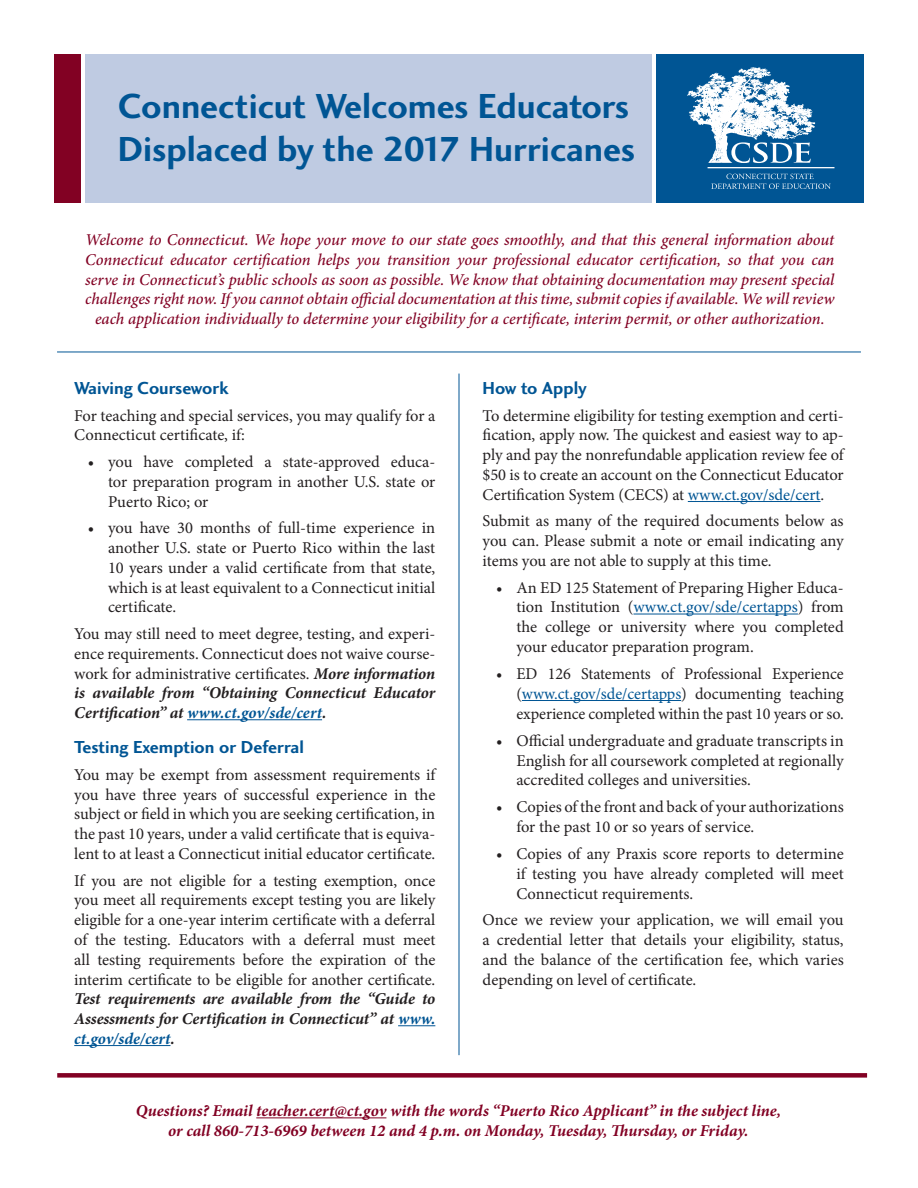
<style>
.page{position:relative;width:918px;height:1188px;background:#fff}
.page>*{position:absolute;margin:0;border:0;box-sizing:border-box;transform-origin:0 0}
.t1{font:36px/43.2px "Charlotte Sans Bold Plain";color:#005594}
.t2{font:18px "Charlotte Sans Bold Plain";color:#005594}
.body{font:16.5px/19.8px "Minion Pro";letter-spacing:-.005em;color:#231f20;text-align:justify}
.t3{font:italic 500 16.5px/19.8px "Minion Pro";letter-spacing:-.01em;color:#820123;text-align:center}
.t4{font:italic 700 16.5px/19.8px "Minion Pro";letter-spacing:-.005em;color:#820123;text-align:center}
.s1{font-weight:700;font-style:italic}
.s2{font-weight:700;font-style:italic;color:#005594}
.s3{color:#005594}
</style>
<div class="page">
<div style="left:657px;top:54px;width:207px;height:149px;background:#005594"></div>
<div style="left:85px;top:54px;width:567px;height:149px;background:#bfcbe2"></div>
<svg style="left:711px;top:174px;width:120px;height:15px"></svg>
<svg style="left:687px;top:67px;width:128px;height:96px"></svg>
<hr style="left:708px;top:167px;width:126px;height:1px;background:#fff">
<div style="left:54px;top:54px;width:27px;height:149px;background:#820123"></div>
<div style="left:57px;top:1073px;width:810px;height:5px;background:#820123"></div>
<hr style="left:187px;top:719px;width:135px;height:1px;background:#005594">
<hr style="left:398px;top:1025px;width:37px;height:1px;background:#005594">
<hr style="left:74px;top:1045px;width:96px;height:1px;background:#005594">
<hr style="left:688px;top:501px;width:133px;height:1px;background:#005594">
<hr style="left:633px;top:614px;width:165px;height:1px;background:#005594">
<hr style="left:522px;top:700px;width:159px;height:1px;background:#005594">
<hr style="left:57px;top:352px;width:804px;height:1px;background:#005594">
<hr style="left:256px;top:1117px;width:130px;height:1px;background:#820123">
<hr style="left:459px;top:374px;width:1px;height:681px;background:#005594">
<p class="t1" style="left:118px;top:84px;width:519px">Connecticut Welcomes Educators<br>Displaced by the 2017 Hurricanes</p>
<p class="t3" style="left:85px;top:230px;width:751px">Welcome to Connecticut. We hope your move to our state goes smoothly, and that this general information about Connecticut educator certification helps you transition your professional educator certification, so that you can serve in Connecticut’s public schools as soon as possible. We know that obtaining documentation may present special challenges right now. If you cannot obtain official documentation at this time, submit copies if available. We will review each application individually to determine your eligibility for a certificate, interim permit, or other authorization.</p>
<h1 class="t2" style="left:74px;top:377px;width:156px">Waiving Coursework</h1>
<p class="body" style="left:74px;top:406px;width:363px">For teaching and special services, you may qualify for a<br>Connecticut certificate, if:</p>
<p class="body" style="left:108px;top:452px;width:329px;text-indent:-20px">• you have completed a state-approved educa&shy;tor preparation program in another U.S. state or Puerto Rico; or</p>
<p class="body" style="left:108px;top:518px;width:329px;text-indent:-20px">• you have 30 months of full-time experience in another U.S. state or Puerto Rico within the last 10 years under a valid certificate from that state, which is at least equivalent to a Connecticut initial certificate.</p>
<p class="body" style="left:74px;top:624px;width:363px">You may still need to meet degree, testing, and experi&shy;ence requirements. Connecticut does not waive course&shy;work for administrative certificates. <span class="s1">More information is available from “Obtaining Connecticut Educator Certification” at</span> <span class="s2">www.ct.gov/sde/cert</span><span class="s1">.</span></p>
<h1 class="t2" style="left:74px;top:736px;width:231px">Testing Exemption or Deferral</h1>
<p class="body" style="left:74px;top:765px;width:363px">You may be exempt from assessment requirements if you have three years of successful experience in the subject or field in which you are seeking certification, in the past 10 years, under a valid certificate that is equiva&shy;lent to at least a Connecticut initial educator certificate.</p>
<p class="body" style="left:74px;top:870px;width:363px">If you are not eligible for a testing exemption, once you meet all requirements except testing you are likely eligible for a one-year interim certificate with a deferral of the testing. Educators with a deferral must meet all testing requirements before the expiration of the interim certificate to be eligible for another certificate.<br><span class="s1">Test requirements are available from the “Guide to Assessments for Certification in Connecticut” at</span> <span class="s2">www. ct.gov/sde/cert</span><span class="s1">.</span></p>
<h1 class="t2" style="left:483px;top:377px;width:105px">How to Apply</h1>
<p class="body" style="left:483px;top:406px;width:363px">To determine eligibility for testing exemption and certi&shy;fication, apply now. The quickest and easiest way to ap&shy;ply and pay the nonrefundable application review fee of $50 is to create an account on the Connecticut Educator Certification System (CECS) at <span class="s3">www.ct.gov/sde/cert</span>.</p>
<p class="body" style="left:483px;top:511px;width:363px">Submit as many of the required documents below as you can. Please submit a note or email indicating any items you are not able to supply at this time.</p>
<p class="body" style="left:516px;top:577px;width:329px;text-indent:-20px">• An ED 125 Statement of Preparing Higher Educa&shy;tion Institution (<span class="s3">www.ct.gov/sde/certapps</span>) from the college or university where you completed your educator preparation program.</p>
<p class="body" style="left:516px;top:664px;width:329px;text-indent:-20px">• ED 126 Statements of Professional Experience (<span class="s3">www.ct.gov/sde/certapps</span>) documenting teaching experience completed within the past 10 years or so.</p>
<p class="body" style="left:516px;top:731px;width:329px;text-indent:-20px">• Official undergraduate and graduate transcripts in English for all coursework completed at regionally accredited colleges and universities.</p>
<p class="body" style="left:516px;top:797px;width:329px;text-indent:-20px">• Copies of the front and back of your authorizations for the past 10 or so years of service.</p>
<p class="body" style="left:516px;top:844px;width:329px;text-indent:-20px">• Copies of any Praxis score reports to determine if testing you have already completed will meet Connecticut requirements.</p>
<p class="body" style="left:483px;top:910px;width:363px">Once we review your application, we will email you a credential letter that details your eligibility, status, and the balance of the certification fee, which varies depending on level of certificate.</p>
<p class="t4" style="left:136px;top:1101px;width:647px">Questions? Email teacher.cert@ct.gov with the words “Puerto Rico Applicant” in the subject line, or call 860-713-6969 between 12 and 4 p.m. on Monday, Tuesday, Thursday, or Friday.</p>
</div>
